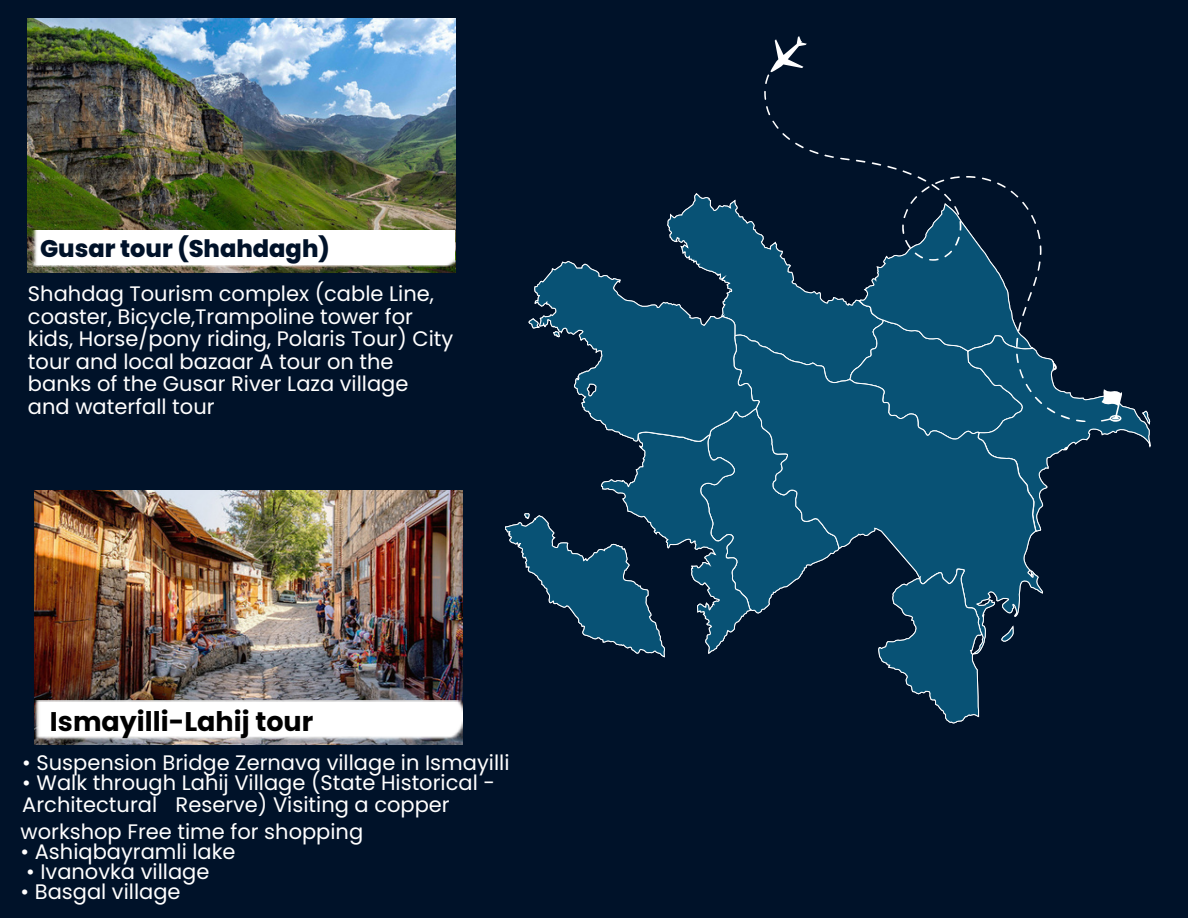
<style>
.page{position:relative;width:1188px;height:918px;background:#001229}
.page>*{position:absolute;margin:0;border:0;box-sizing:border-box;transform-origin:0 0}
.t1{font:700 27px "Poppins";color:#000}
.t2{font:800 24px "Poppins";color:#001229}
.t3{font:21px/22.5px "Poppins";color:#fff}
</style>
<div class="page">
<img style="left:28px;top:18px;width:427px;height:254px">
<div style="left:32px;top:230px;width:422px;height:36px;background:#fff"></div>
<img style="left:35px;top:490px;width:427px;height:255px">
<img style="left:35px;top:701px;width:427px;height:41px">
<svg style="left:505px;top:193px;width:645px;height:531px"></svg>
<svg style="left:764px;top:36px;width:358px;height:386px"></svg>
<p class="t2" style="left:40px;top:232px;width:291px">Gusar tour (Shahdagh)</p>
<p class="t3" style="left:28px;top:283px;width:427px">Shahdag Tourism complex (cable Line, coaster, Bicycle,Trampoline tower for kids, Horse/pony riding, Polaris Tour) City tour and local bazaar A tour on the banks of the Gusar River Laza village and waterfall tour</p>
<p class="t1" style="left:50px;top:702px;width:265px">Ismayilli-Lahij tour</p>
<h1 class="t3" style="left:22px;top:751px;width:489px">• Suspension Bridge Zernava village in Ismayilli</h1>
<h1 class="t3" style="left:22px;top:771px;width:474px">• Walk through Lahij Village (State Historical -</h1>
<p class="t3" style="left:22px;top:794px;width:136px">Architectural</p>
<p class="t3" style="left:176px;top:794px;width:276px">Reserve) Visiting a copper</p>
<p class="t3" style="left:21px;top:820px;width:344px">workshop Free time for shopping</p>
<p class="t3" style="left:21px;top:840px;width:217px">• Ashiqbayramli lake</p>
<p class="t3" style="left:26px;top:860px;width:185px">• Ivanovka village</p>
<p class="t3" style="left:21px;top:881px;width:162px">• Basgal village</p>
</div>
